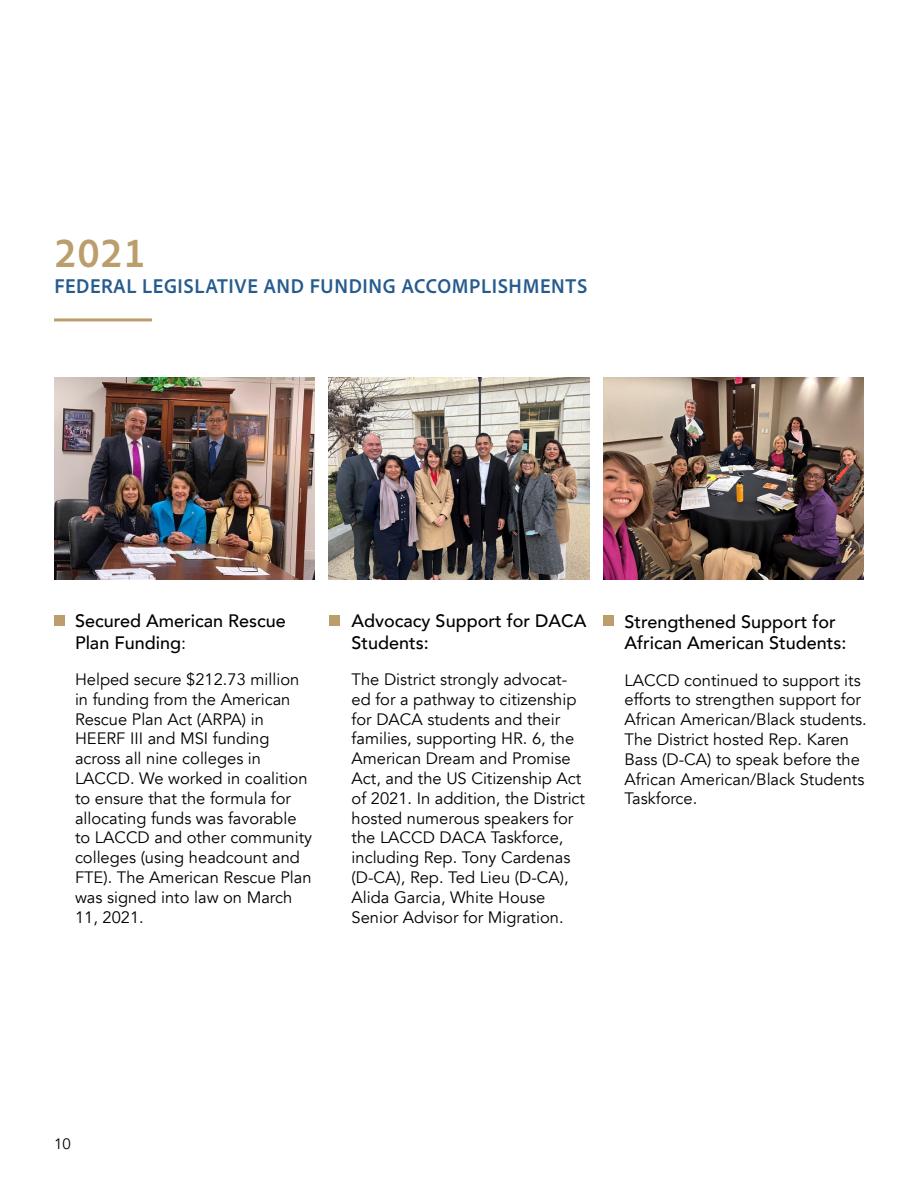
<style>
.page{position:relative;width:918px;height:1188px;background:#fff}
.page>*{position:absolute;margin:0;border:0;box-sizing:border-box;transform-origin:0 0}
.Heading_3{font:700 43.05px "Adobe Clean UX";color:#bb9e6c}
.Subheading_5{font:700 21px "Adobe Clean UX";color:#265b8f}
.Subheading_6{font:500 18px/21.6px "Avenir";color:#000}
.t1{font:16.5px/19.8px "Avenir";color:#000}
.t2{font:15px "Avenir";color:#000}
.s1{font-weight:400}
</style>
<div class="page">
<hr style="left:54px;top:318px;width:98px;height:3px;background:#bb9e6c">
<img style="left:54px;top:377px;width:260px;height:203px">
<img style="left:329px;top:377px;width:260px;height:203px">
<img style="left:604px;top:377px;width:260px;height:203px">
<div style="left:603px;top:615px;width:11px;height:11px;background:#bb9e6c"></div>
<div style="left:329px;top:615px;width:11px;height:11px;background:#bb9e6c"></div>
<div style="left:54px;top:615px;width:11px;height:11px;background:#bb9e6c"></div>
<p class="Heading_3" style="left:54px;top:225px;width:94px">2021</p>
<p class="Subheading_5" style="left:54px;top:273px;width:535px">FEDERAL LEGISLATIVE AND FUNDING ACCOMPLISHMENTS</p>
<p class="Subheading_6" style="left:75px;top:609px;width:212px">Secured American Rescue<br>Plan Funding<span class="s1">:</span></p>
<p class="Subheading_6" style="left:352px;top:609px;width:236px">Advocacy Support for DACA<br>Students:</p>
<p class="Subheading_6" style="left:625px;top:610px;width:224px">Strengthened Support for<br>African American Students:</p>
<p class="t1" style="left:75px;top:670px;width:239px">Helped secure $212.73 million in funding from the American<br>Rescue Plan Act (ARPA) in<br>HEERF III and MSI funding across all nine colleges in<br>LACCD. We worked in coalition to ensure that the formula for allocating funds was favorable to LACCD and other community colleges (using headcount and<br>FTE). The American Rescue Plan was signed into law on March<br>11, 2021.</p>
<p class="t1" style="left:352px;top:670px;width:235px">The District strongly advocat&shy;ed for a pathway to citizenship for DACA students and their families, supporting HR. 6, the<br>American Dream and Promise<br>Act, and the US Citizenship Act of 2021. In addition, the District hosted numerous speakers for the LACCD DACA Taskforce, including Rep. Tony Cardenas (D-CA), Rep. Ted Lieu (D-CA),<br>Alida Garcia, White House<br>Senior Advisor for Migration.</p>
<p class="t1" style="left:625px;top:670px;width:244px">LACCD continued to support its efforts to strengthen support for<br>African American/Black students.<br>The District hosted Rep. Karen<br>Bass (D-CA) to speak before the<br>African American/Black Students<br>Taskforce.</p>
<p class="t2" style="left:54px;top:1135px;width:18px">10</p>
</div>
